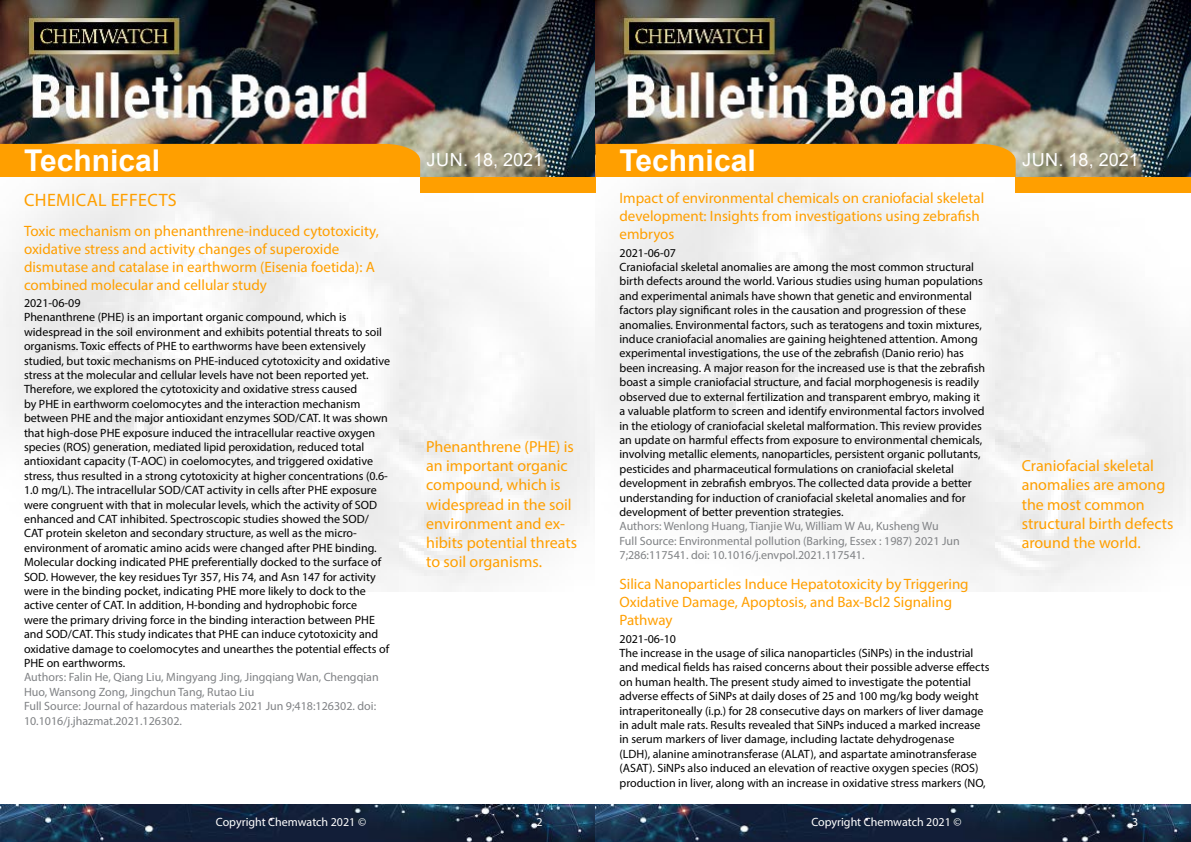
<style>
.page{position:relative;width:1191px;height:842px;background:#fff}
.page>*{position:absolute;margin:0;border:0;box-sizing:border-box;transform-origin:0 0}
.t1{font:700 30px "Arial";color:#fff}
.t2{font:18px "Arial";color:#fff}
.t3{font:18px "Myriad Pro";letter-spacing:.02em;color:#ff9f00}
.t4{font:16px/19.2px "Myriad Pro";color:#ff9f00}
.t5{font:15px/18px "Myriad Pro";color:#ff9f00}
.t6{font:12px/14.4px "Myriad Pro";color:#000}
.t7{font:12px/14.4px "Myriad Pro";color:#808285}
.t8{font:12px "Myriad Pro";color:#fff}
</style>
<div class="page">
<img style="left:0;top:0;width:1191px;height:592px">
<div style="left:420px;top:177px;width:175px;height:15px;background:#ff9f00"></div>
<div style="left:1015px;top:177px;width:176px;height:15px;background:#ff9f00"></div>
<div style="left:0;top:144px;width:420px;height:33px;background:#ff9f00"></div>
<div style="left:595px;top:144px;width:420px;height:33px;background:#ff9f00"></div>
<img style="left:0;top:804px;width:1191px;height:38px">
<h1 class="t1" style="left:24px;top:139px;width:138px">Technical</h1>
<h2 class="t3" style="left:24px;top:188px;width:154px">CHEMICAL EFFECTS</h2>
<p class="t5" style="left:24px;top:221px;width:356px">Toxic mechanism on phenanthrene-induced cytotoxicity, oxidative stress and activity changes of superoxide dismutase and catalase in earthworm (Eisenia foetida): A combined molecular and cellular study</p>
<p class="t6" style="left:24px;top:295px;width:367px">2021-06-09<br>Phenanthrene (PHE) is an important organic compound, which is widespread in the soil environment and exhibits potential threats to soil organisms. Toxic effects of PHE to earthworms have been extensively studied, but toxic mechanisms on PHE-induced cytotoxicity and oxidative stress at the molecular and cellular levels have not been reported yet.<br>Therefore, we explored the cytotoxicity and oxidative stress caused<br>by PHE in earthworm coelomocytes and the interaction mechanism between PHE and the major antioxidant enzymes SOD/CAT. It was shown that high-dose PHE exposure induced the intracellular reactive oxygen species (ROS) generation, mediated lipid peroxidation, reduced total antioxidant capacity (T-AOC) in coelomocytes, and triggered oxidative stress, thus resulted in a strong cytotoxicity at higher concentrations (0.6- 1.0 mg/L). The intracellular SOD/CAT activity in cells after PHE exposure were congruent with that in molecular levels, which the activity of SOD enhanced and CAT inhibited. Spectroscopic studies showed the SOD/ CAT protein skeleton and secondary structure, as well as the micro&shy;environment of aromatic amino acids were changed after PHE binding.<br>Molecular docking indicated PHE preferentially docked to the surface of SOD. However, the key residues Tyr 357, His 74, and Asn 147 for activity were in the binding pocket, indicating PHE more likely to dock to the active center of CAT. In addition, H-bonding and hydrophobic force<br>were the primary driving force in the binding interaction between PHE and SOD/CAT. This study indicates that PHE can induce cytotoxicity and oxidative damage to coelomocytes and unearthes the potential effects of PHE on earthworms.</p>
<p class="t7" style="left:24px;top:670px;width:356px">Authors: Falin He, Qiang Liu, Mingyang Jing, Jingqiang Wan, Chengqian Huo, Wansong Zong, Jingchun Tang, Rutao Liu<br>Full Source: Journal of hazardous materials 2021 Jun 9;418:126302. doi:<br>10.1016/j.jhazmat.2021.126302.</p>
<h1 class="t1" style="left:619px;top:139px;width:138px">Technical</h1>
<h2 class="t2" style="left:426px;top:148px;width:118px">JUN. 18, 2021</h2>
<h2 class="t2" style="left:1022px;top:148px;width:118px">JUN. 18, 2021</h2>
<h3 class="t4" style="left:426px;top:437px;width:152px">Phenanthrene (PHE) is an important organic compound, which is widespread in the soil environment and ex&shy;hibits potential threats to soil organisms.</h3>
<p class="t5" style="left:619px;top:189px;width:366px">Impact of environmental chemicals on craniofacial skeletal development: Insights from investigations using zebrafish embryos</p>
<p class="t6" style="left:619px;top:245px;width:367px">2021-06-07<br>Craniofacial skeletal anomalies are among the most common structural birth defects around the world. Various studies using human populations and experimental animals have shown that genetic and environmental factors play significant roles in the causation and progression of these anomalies. Environmental factors, such as teratogens and toxin mixtures, induce craniofacial anomalies are gaining heightened attention. Among experimental investigations, the use of the zebrafish (Danio rerio) has been increasing. A major reason for the increased use is that the zebrafish boast a simple craniofacial structure, and facial morphogenesis is readily observed due to external fertilization and transparent embryo, making it a valuable platform to screen and identify environmental factors involved in the etiology of craniofacial skeletal malformation. This review provides an update on harmful effects from exposure to environmental chemicals, involving metallic elements, nanoparticles, persistent organic pollutants, pesticides and pharmaceutical formulations on craniofacial skeletal development in zebrafish embryos. The collected data provide a better understanding for induction of craniofacial skeletal anomalies and for development of better prevention strategies.</p>
<p class="t7" style="left:619px;top:519px;width:342px">Authors: Wenlong Huang, Tianjie Wu, William W Au, Kusheng Wu<br>Full Source: Environmental pollution (Barking, Essex : 1987) 2021 Jun<br>7;286:117541. doi: 10.1016/j.envpol.2021.117541.</p>
<p class="t5" style="left:619px;top:575px;width:351px">Silica Nanoparticles Induce Hepatotoxicity by Triggering<br>Oxidative Damage, Apoptosis, and Bax-Bcl2 Signaling<br>Pathway</p>
<p class="t6" style="left:619px;top:631px;width:371px">2021-06-10<br>The increase in the usage of silica nanoparticles (SiNPs) in the industrial and medical fields has raised concerns about their possible adverse effects on human health. The present study aimed to investigate the potential adverse effects of SiNPs at daily doses of 25 and 100 mg/kg body weight intraperitoneally (i.p.) for 28 consecutive days on markers of liver damage in adult male rats. Results revealed that SiNPs induced a marked increase in serum markers of liver damage, including lactate dehydrogenase<br>(LDH), alanine aminotransferase (ALAT), and aspartate aminotransferase (ASAT). SiNPs also induced an elevation of reactive oxygen species (ROS) production in liver, along with an increase in oxidative stress markers (NO,</p>
<h3 class="t4" style="left:1021px;top:456px;width:153px">Craniofacial skeletal anomalies are among the most common structural birth defects around the world.</h3>
<p class="t8" style="left:216px;top:815px;width:152px">Copyright Chemwatch 2021 ©</p>
<p class="t8" style="left:536px;top:815px;width:8px">2</p>
<p class="t8" style="left:811px;top:815px;width:152px">Copyright Chemwatch 2021 ©</p>
<p class="t8" style="left:1132px;top:815px;width:8px">3</p>
</div>
